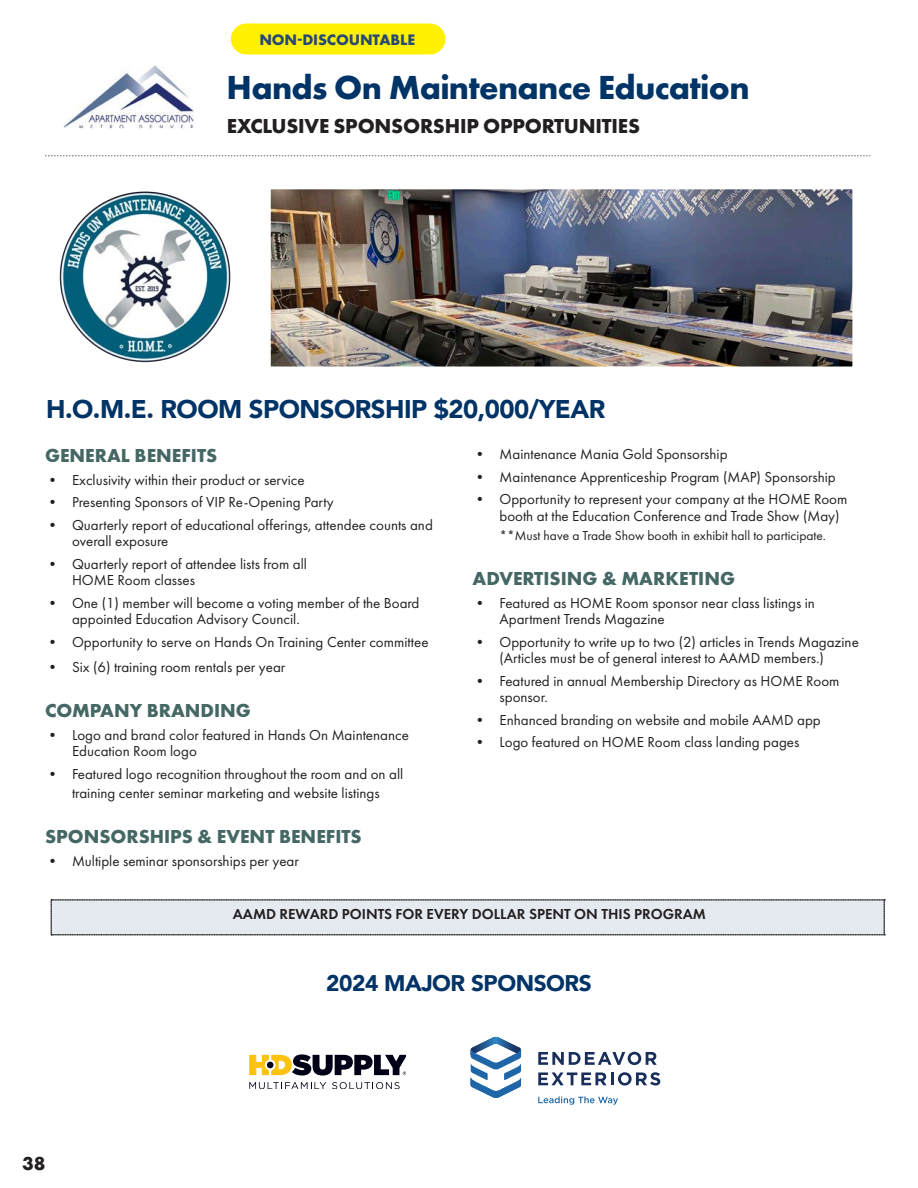
<style>
.page{position:relative;width:918px;height:1188px;background:#fff}
.page>*{position:absolute;margin:0;border:0;box-sizing:border-box;transform-origin:0 0}
.t1{font:700 34.65px "Futura PT";letter-spacing:-.02em;color:#036}
.t2{font:900 25.65px "Avenir";letter-spacing:-.02em;color:#036}
.t3{font:900 22.65px "Avenir";letter-spacing:-.02em;color:#036}
.t4{font:700 21px "Futura PT";letter-spacing:-.01em;color:#231f20}
.t5{font:700 19.5px "Futura PT";color:#456865}
.t6{font:700 19.5px "Futura PT";color:#231f20}
.t7{font:700 15.75px "Futura PT";letter-spacing:-.01em;color:#274a74}
.t8{font:15px/16.5px "Futura PT";color:#231f20}
.t9{font:600 15px "Futura PT";color:#231f20}
.t10{font:13.5px "Futura PT";color:#231f20}
</style>
<div class="page">
<img style="left:63px;top:66px;width:130px;height:62px">
<svg style="left:45px;top:155px;width:825px;height:1px"></svg>
<svg style="left:249px;top:1082px;width:77px;height:7px"></svg>
<svg style="left:332px;top:1082px;width:68px;height:7px"></svg>
<svg style="left:249px;top:1054px;width:157px;height:22px"></svg>
<svg style="left:538px;top:1052px;width:119px;height:13px"></svg>
<svg style="left:538px;top:1072px;width:122px;height:14px"></svg>
<svg style="left:538px;top:1096px;width:80px;height:9px"></svg>
<svg style="left:471px;top:1037px;width:50px;height:61px"></svg>
<img style="left:59px;top:191px;width:172px;height:172px">
<div style="left:51px;top:900px;width:834px;height:35px;background:#e5eaf1"></div>
<img style="left:271px;top:190px;width:581px;height:176px">
<div style="left:231px;top:24px;width:214px;height:30px;background:#fff101;border-radius:15px"></div>
<p class="t7" style="left:259px;top:30px;width:157px">NON-DISCOUNTABLE</p>
<p class="t1" style="left:227px;top:65px;width:525px">Hands On Maintenance Education</p>
<p class="t4" style="left:227px;top:113px;width:415px">EXCLUSIVE SPONSORSHIP OPPORTUNITIES</p>
<p class="t2" style="left:46px;top:387px;width:561px">H.O.M.E. ROOM SPONSORSHIP $20,000/YEAR</p>
<p class="t5" style="left:45px;top:443px;width:174px">GENERAL BENEFITS</p>
<p class="t8" style="left:45px;top:471px;width:261px">• Exclusivity within their product or service</p>
<p class="t8" style="left:45px;top:494px;width:290px">• Presenting Sponsors of VIP Re-Opening Party</p>
<p class="t8" style="left:72px;top:516px;width:362px;text-indent:-27px">• Quarterly report of educational offerings, attendee counts and overall exposure</p>
<p class="t8" style="left:72px;top:555px;width:236px;text-indent:-27px">• Quarterly report of attendee lists from all<br>HOME Room classes</p>
<p class="t8" style="left:72px;top:594px;width:349px;text-indent:-27px">• One (1) member will become a voting member of the Board appointed Education Advisory Council.</p>
<p class="t8" style="left:45px;top:633px;width:385px">• Opportunity to serve on Hands On Training Center committee</p>
<p class="t8" style="left:45px;top:659px;width:242px">• Six (6) training room rentals per year</p>
<p class="t5" style="left:45px;top:698px;width:208px">COMPANY BRANDING</p>
<p class="t8" style="left:72px;top:726px;width:338px;text-indent:-27px">• Logo and brand color featured in Hands On Maintenance<br>Education Room logo</p>
<p class="t8" style="left:45px;top:764px;width:360px;line-height:19.5px;text-align:center">• Featured logo recognition throughout the room and on all training center seminar marketing and website listings</p>
<p class="t5" style="left:45px;top:824px;width:318px">SPONSORSHIPS &amp; EVENT BENEFITS</p>
<p class="t8" style="left:45px;top:852px;width:255px">• Multiple seminar sponsorships per year</p>
<p class="t8" style="left:472px;top:446px;width:257px">• Maintenance Mania Gold Sponsorship</p>
<p class="t8" style="left:472px;top:468px;width:365px">• Maintenance Apprenticeship Program (MAP) Sponsorship</p>
<p class="t8" style="left:500px;top:491px;width:349px;text-indent:-27px">• Opportunity to represent your company at the HOME Room booth at the Education Conference and Trade Show (May)</p>
<p class="t10" style="left:500px;top:528px;width:328px">**Must have a Trade Show booth in exhibit hall to participate.</p>
<p class="t5" style="left:472px;top:566px;width:264px">ADVERTISING &amp; MARKETING</p>
<p class="t8" style="left:500px;top:594px;width:317px;text-indent:-27px">• Featured as HOME Room sponsor near class listings in<br>Apartment Trends Magazine</p>
<p class="t8" style="left:472px;top:633px;width:388px;text-align:center">• Opportunity to write up to two (2) articles in Trends Magazine (Articles must be of general interest to AAMD members.)</p>
<p class="t8" style="left:500px;top:672px;width:342px;text-indent:-27px">• Featured in annual Membership Directory as HOME Room sponsor.</p>
<p class="t8" style="left:472px;top:711px;width:350px">• Enhanced branding on website and mobile AAMD app</p>
<p class="t8" style="left:472px;top:734px;width:328px">• Logo featured on HOME Room class landing pages</p>
<p class="t9" style="left:233px;top:904px;width:475px">AAMD REWARD POINTS FOR EVERY DOLLAR SPENT ON THIS PROGRAM</p>
<h3 class="t6" style="left:22px;top:1151px;width:25px">38</h3>
<p class="t3" style="left:326px;top:964px;width:267px">2024 MAJOR SPONSORS</p>
</div>
